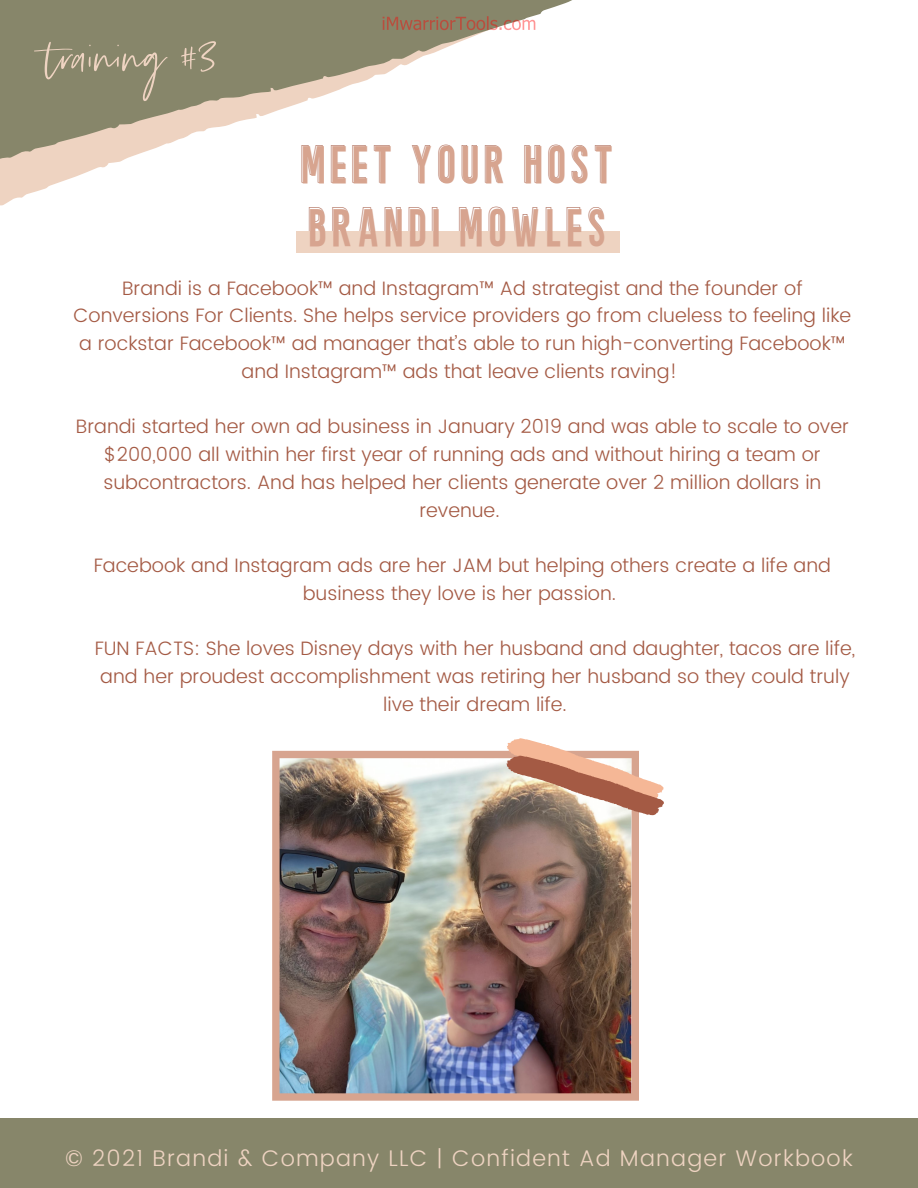
<style>
.page{position:relative;width:918px;height:1188px;background:#fff}
.page>*{position:absolute;margin:0;border:0;box-sizing:border-box;transform-origin:0 0}
.t1{font:60.15px "Silver South Script Alt";color:#eed3c1}
.t2{font:45.15px/63px "Peachy Solid";letter-spacing:.085em;color:#d7a48f}
.t3{font:300 22.65px "Poppins";letter-spacing:.055em;color:#eed3c1}
.t4{font:300 19.35px/27.8px "Poppins";color:#a45a44;text-align:center}
</style>
<div class="page">
<div style="left:0;top:1119px;width:918px;height:60px;background:#87866a"></div>
<div style="left:0;top:1128px;width:918px;height:60px;background:#87866a"></div>
<svg style="left:0;top:0;width:572px;height:206px"></svg>
<img style="left:272px;top:751px;width:367px;height:350px">
<div style="left:296px;top:231px;width:324px;height:21px;background:#eed3c1"></div>
<svg style="left:504px;top:738px;width:160px;height:85px"></svg>
<svg style="left:383px;top:16px;width:152px;height:14px;background:#a58671"></svg>
<h1 class="t1" style="left:46px;top:21px;width:172px">training #3</h1>
<h2 class="t2" style="left:303px;top:139px;width:315px">MEET YOUR HOST<br>BRANDI MOWLES</h2>
<p class="t4" style="left:73px;top:274px;width:779px">Brandi is a Facebook™ and Instagram™ Ad strategist and the founder of Conversions For Clients. She helps service providers go from clueless to feeling like a rockstar Facebook™ ad manager that’s able to run high-converting Facebook™ and Instagram™ ads that leave clients raving!</p>
<p class="t4" style="left:76px;top:413px;width:775px">Brandi started her own ad business in January 2019 and was able to scale to over $200,000 all within her first year of running ads and without hiring a team or subcontractors. And has helped her clients generate over 2 million dollars in revenue.</p>
<p class="t4" style="left:94px;top:552px;width:739px">Facebook and Instagram ads are her JAM but helping others create a life and business they love is her passion.</p>
<p class="t4" style="left:95px;top:635px;width:762px">FUN FACTS: She loves Disney days with her husband and daughter, tacos are life, and her proudest accomplishment was retiring her husband so they could truly live their dream life.</p>
<p class="t3" style="left:65px;top:1145px;width:789px">© 2021 Brandi &amp; Company LLC | Confident Ad Manager Workbook</p>
</div>
